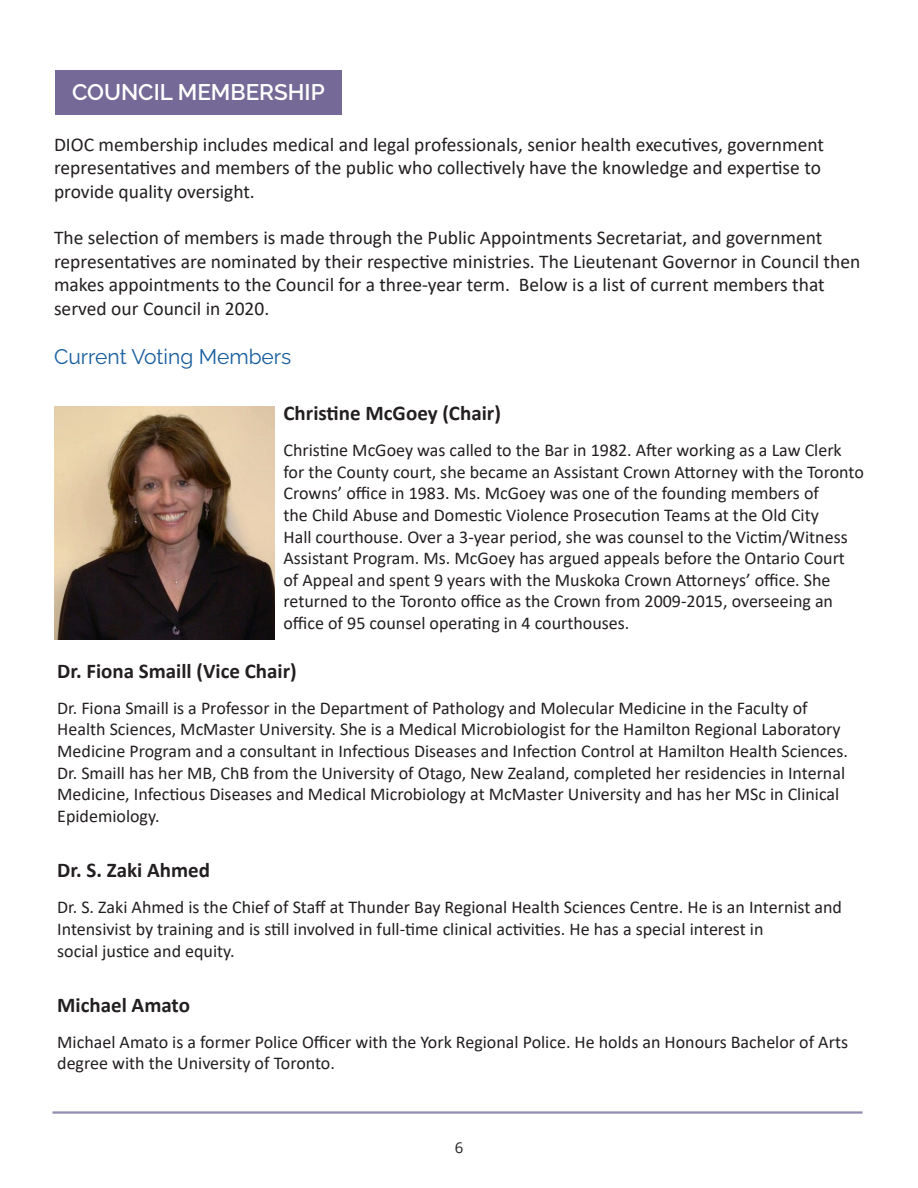
<style>
.page{position:relative;width:918px;height:1188px;background:#fff}
.page>*{position:absolute;margin:0;border:0;box-sizing:border-box;transform-origin:0 0}
.t1{font:600 22.5px "Raleway";color:#fff}
.t2{font:700 21px "Calibri";color:#231f20}
.t3{font:21px "Raleway";color:#175d9e}
.t4{font:19.5px/23.4px "Calibri";color:#231f20}
.t5{font:18px/21.6px "Calibri";color:#231f20}
.t6{font:15px "Open Sans";color:#231f20}
</style>
<div class="page">
<div style="left:55px;top:70px;width:286px;height:45px;background:#756a97"></div>
<img style="left:54px;top:406px;width:221px;height:233px">
<hr style="left:52px;top:1112px;width:810px;height:1px;background:#756a97">
<hr style="left:52px;top:1113px;width:810px;height:1px;background:#756a97">
<p class="t1" style="left:72px;top:74px;width:254px">COUNCIL MEMBERSHIP</p>
<p class="t4" style="left:54px;top:132px;width:772px">DIOC membership includes medical and legal professionals, senior health executives, government representatives and members of the public who collectively have the knowledge and expertise to provide quality oversight.</p>
<p class="t4" style="left:54px;top:226px;width:808px">The selection of members is made through the Public Appointments Secretariat, and government representatives are nominated by their respective ministries. The Lieutenant Governor in Council then makes appointments to the Council for a three-year term. Below is a list of current members that served our Council in 2020.</p>
<p class="t3" style="left:54px;top:340px;width:239px">Current Voting Members</p>
<p class="t2" style="left:284px;top:398px;width:219px">Christine McGoey (Chair)</p>
<p class="t5" style="left:284px;top:439px;width:582px">Christine McGoey was called to the Bar in 1982. After working as a Law Clerk for the County court, she became an Assistant Crown Attorney with the Toronto Crowns’ office in 1983. Ms. McGoey was one of the founding members of<br>the Child Abuse and Domestic Violence Prosecution Teams at the Old City<br>Hall courthouse. Over a 3-year period, she was counsel to the Victim/Witness Assistant Program. Ms. McGoey has argued appeals before the Ontario Court of Appeal and spent 9 years with the Muskoka Crown Attorneys’ office. She returned to the Toronto office as the Crown from 2009-2015, overseeing an office of 95 counsel operating in 4 courthouses.</p>
<p class="t2" style="left:57px;top:656px;width:241px">Dr. Fiona Smaill (Vice Chair)</p>
<p class="t5" style="left:57px;top:697px;width:792px">Dr. Fiona Smaill is a Professor in the Department of Pathology and Molecular Medicine in the Faculty of Health Sciences, McMaster University. She is a Medical Microbiologist for the Hamilton Regional Laboratory Medicine Program and a consultant in Infectious Diseases and Infection Control at Hamilton Health Sciences.<br>Dr. Smaill has her MB, ChB from the University of Otago, New Zealand, completed her residencies in Internal Medicine, Infectious Diseases and Medical Microbiology at McMaster University and has her MSc in Clinical Epidemiology.</p>
<p class="t2" style="left:57px;top:855px;width:154px">Dr. S. Zaki Ahmed</p>
<p class="t5" style="left:57px;top:896px;width:786px">Dr. S. Zaki Ahmed is the Chief of Staff at Thunder Bay Regional Health Sciences Centre. He is an Internist and<br>Intensivist by training and is still involved in full-time clinical activities. He has a special interest in</p>
<p class="t5" style="left:57px;top:939px;width:179px">social justice and equity.</p>
<p class="t2" style="left:57px;top:990px;width:134px">Michael Amato</p>
<p class="t5" style="left:57px;top:1030px;width:792px">Michael Amato is a former Police Officer with the York Regional Police. He holds an Honours Bachelor of Arts degree with the University of Toronto.</p>
<p class="t6" style="left:455px;top:1137px;width:10px">6</p>
</div>
